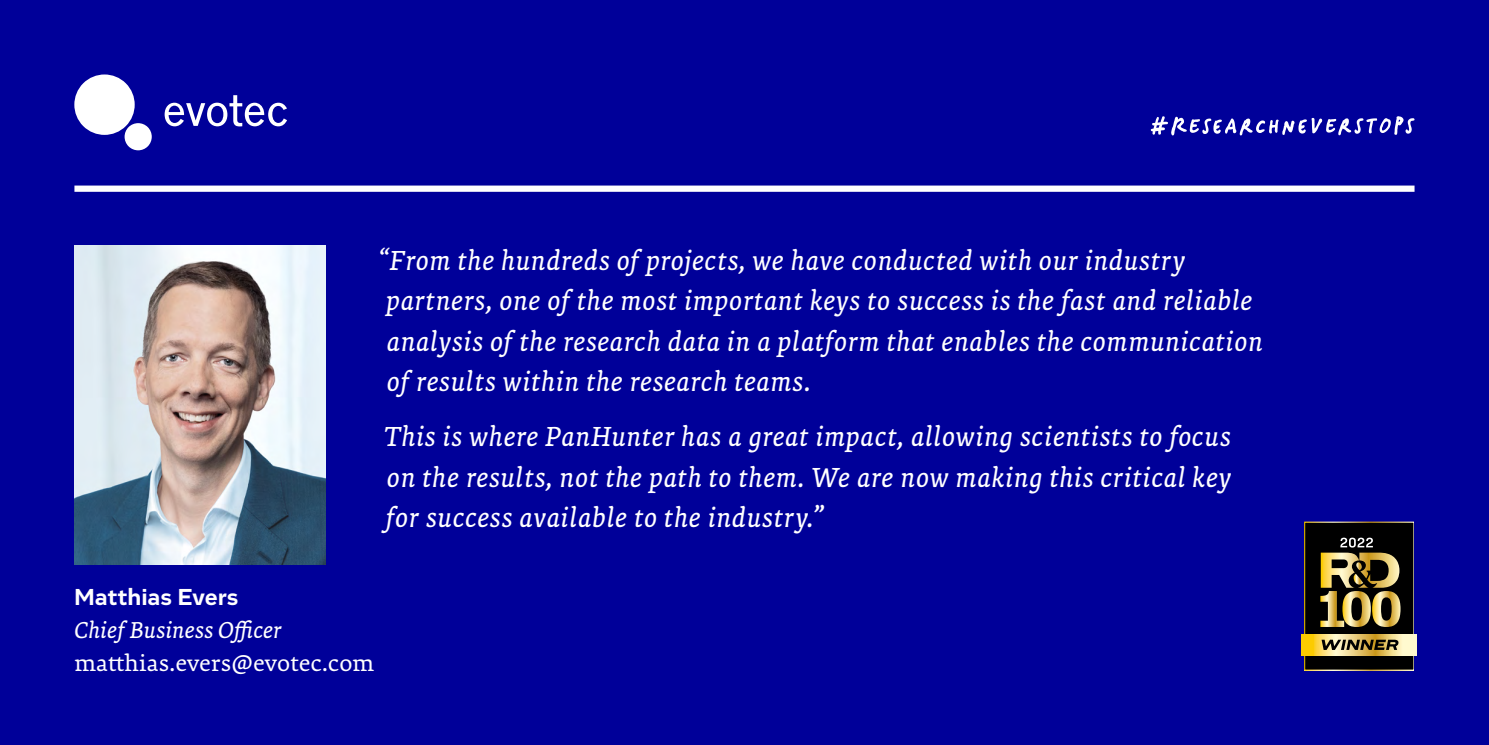
<style>
.page{position:relative;width:1489px;height:745px;background:#fff}
.page>*{position:absolute;margin:0;border:0;box-sizing:border-box;transform-origin:0 0}
.t1{font:italic 30px/40px "Premiera";letter-spacing:.025em;color:#fff}
.t2{font:25px "Premiera";letter-spacing:.01em;color:#fff}
.t3{font:italic 25px "Premiera";letter-spacing:.01em;color:#fff}
.t4{font:700 23.75px "Vito";letter-spacing:.025em;color:#fff}
</style>
<div class="page">
<div style="left:0;top:0;width:1488px;height:744px;background:#009"></div>
<img style="left:74px;top:246px;width:251px;height:317px">
<svg style="left:1150px;top:116px;width:264px;height:19px"></svg>
<div style="left:74px;top:185px;width:1340px;height:7px;background:#fff"></div>
<svg style="left:165px;top:95px;width:122px;height:31px"></svg>
<svg style="left:74px;top:74px;width:78px;height:76px"></svg>
<div style="left:1304px;top:522px;width:109px;height:147px;background:#000"></div>
<svg style="left:1320px;top:537px;width:80px;height:89px"></svg>
<svg style="left:1301px;top:634px;width:115px;height:20px"></svg>
<svg style="left:1304px;top:633px;width:110px;height:21px"></svg>
<p class="t1" style="left:386px;top:240px;width:878px;text-indent:-9px">“From the hundreds of projects, we have conducted with our industry partners, one of the most important keys to success is the fast and reliable analysis of the research data in a platform that enables the communication of results within the research teams.</p>
<p class="t1" style="left:384px;top:416px;width:848px;text-align:justify">This is where PanHunter has a great impact, allowing scientists to focus on the results, not the path to them. We are now making this critical key for success available to the industry.”</p>
<p class="t4" style="left:74px;top:582px;width:165px">Matthias Evers</p>
<p class="t3" style="left:74px;top:614px;width:209px">Chief Business Officer</p>
<p class="t2" style="left:74px;top:647px;width:301px">matthias.evers@evotec.com</p>
</div>
